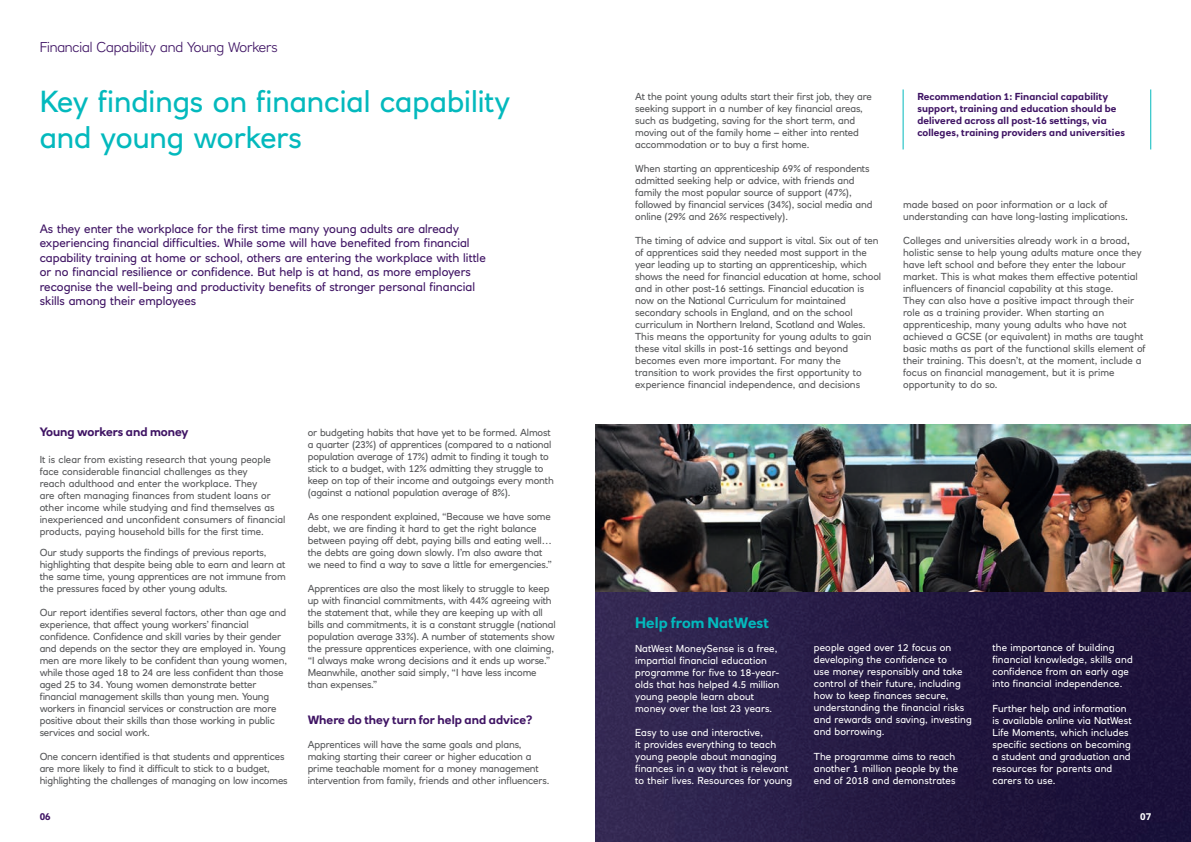
<style>
.page{position:relative;width:1191px;height:842px;background:#fff}
.page>*{position:absolute;margin:0;border:0;box-sizing:border-box;transform-origin:0 0}
.t1{font:30px/36px "RN House Sans";color:#03b9bd}
.t2{font:700 15px "RN House Sans";letter-spacing:-.005em;color:#03b9bd}
.t3{font:300 14px "RN House Sans";letter-spacing:-.01em;color:#3f1464}
.t4{font:12px/14.5px "RN House Sans";color:#3f1464}
.t5{font:700 12px "RN House Sans";letter-spacing:-.005em;color:#3f1464}
.t6{font:10px/12px "RN House Sans";letter-spacing:-.01em;color:#57585a}
.t7{font:10px/12px "RN House Sans";letter-spacing:.01em;color:#fff}
.t8{font:700 10px/12px "RN House Sans";letter-spacing:.01em;color:#3f1464}
.t9{font:700 10px "RN House Sans";color:#fff}
.s1{color:#231f20}
</style>
<div class="page">
<img style="left:595px;top:424px;width:596px;height:168px">
<img style="left:595px;top:592px;width:596px;height:250px">
<hr style="left:902px;top:89px;width:1px;height:60px;background:#03b9bd">
<hr style="left:1150px;top:89px;width:1px;height:60px;background:#03b9bd">
<h3 class="t3" style="left:40px;top:39px;width:239px">Financial Capability and Young Workers</h3>
<h1 class="t1" style="left:40px;top:84px;width:472px">Key findings on financial capability and young workers</h1>
<p class="t4" style="left:40px;top:221px;width:447px">As they enter the workplace for the first time many young adults are already experiencing financial difficulties. While some will have benefited from financial capability training at home or school, others are entering the workplace with little or no financial resilience or confidence. But help is at hand, as more employers recognise the well-being and productivity benefits of stronger personal financial skills among their employees</p>
<p class="t5" style="left:40px;top:425px;width:150px">Young workers and money</p>
<p class="t6" style="left:40px;top:453px;width:247px">It is clear from existing research that young people face considerable financial challenges as they<br>reach adulthood and enter the workplace. They<br>are often managing finances from student loans or other income while studying and find themselves as inexperienced and unconfident consumers of financial products, paying household bills for the first time.</p>
<p class="t6" style="left:40px;top:547px;width:247px">Our study supports the findings of previous reports, highlighting that despite being able to earn and learn at the same time, young apprentices are not immune from the pressures faced by other young adults.</p>
<p class="t6" style="left:40px;top:607px;width:249px">Our report identifies several factors, other than age and experience, that affect young workers’ financial confidence. Confidence and skill varies by their gender and depends on the sector they are employed in. Young men are more likely to be confident than young women, while those aged 18 to 24 are less confident than those aged 25 to 34. Young women demonstrate better financial management skills than young men. Young workers in financial services or construction are more positive about their skills than those working in public services and social work.</p>
<p class="t6" style="left:40px;top:751px;width:250px">One concern identified is that students and apprentices are more likely to find it difficult to stick to a budget, highlighting the challenges of managing on low incomes</p>
<p class="t8" style="left:40px;top:811px;width:13px">06</p>
<p class="t6" style="left:308px;top:427px;width:248px">or budgeting habits that have yet to be formed. Almost a quarter (23%) of apprentices (compared to a national population average of 17%) admit to finding it tough to stick to a budget, with 12% admitting they struggle to keep on top of their income and outgoings every month (against a national population average of 8%).</p>
<p class="t6" style="left:308px;top:511px;width:246px">As one respondent explained, “Because we have some debt, we are finding it hard to get the right balance between paying off debt, paying bills and eating well… the debts are going down slowly. I’m also aware that we need to find a way to save a little for emergencies.”</p>
<p class="t6" style="left:308px;top:583px;width:250px">Apprentices are also the most likely to struggle to keep up with financial commitments, with 44% agreeing with the statement that, while they are keeping up with all bills and commitments, it is a constant struggle (national population average 33%). A number of statements show the pressure apprentices experience, with one claiming, “I always make wrong decisions and it ends up worse.” Meanwhile, another said simply, “I have less income than expenses.”</p>
<p class="t5" style="left:308px;top:713px;width:226px">Where do they turn for help and advice?</p>
<p class="t6" style="left:308px;top:739px;width:243px">Apprentices will have the same goals and plans, making starting their career or higher education a prime teachable moment for a money management intervention from family, friends and other influencers.</p>
<p class="t6" style="left:635px;top:91px;width:238px">At the point young adults start their first job, they are seeking support in a number of key financial areas, such as budgeting, saving for the short term, and moving out of the family home – either into rented accommodation or to buy a first home.</p>
<p class="t6" style="left:635px;top:163px;width:239px">When starting an apprenticeship 69% of respondents admitted seeking help or advice, with friends and family the most popular source of support (47%), followed by financial services (34%), social media and online (29% and 26% respectively).</p>
<p class="t6" style="left:635px;top:235px;width:247px">The timing of advice and support is vital. Six out of ten of apprentices said they needed most support in the year leading up to starting an apprenticeship, which shows the need for financial education at home, school and in other post-16 settings. Financial education is now on the National Curriculum for maintained secondary schools in England, and on the school curriculum in Northern Ireland, Scotland and Wales.<br>This means the opportunity for young adults to gain these vital skills in post-16 settings and beyond becomes even more important. For many the transition to work provides the first opportunity to experience financial independence, and decisions</p>
<p class="t8" style="left:917px;top:91px;width:209px">Recommendation 1: Financial capability support, training and education should be delivered across all post-16 settings, via colleges, training providers and universities</p>
<p class="t6" style="left:903px;top:199px;width:226px">made based on poor information or a lack of understanding can have long-lasting implications<span class="s1">.</span></p>
<p class="t6" style="left:903px;top:235px;width:244px">Colleges and universities already work in a broad<span class="s1">, </span>holistic sense to help young adults mature once they have left school and before they enter the labour market. This is what makes them effective potential influencers of financial capability at this stage.<br>They can also have a positive impact through their role as a training provider. When starting an apprenticeship, many young adults who have not achieved a GCSE (or equivalent) in maths are taught basic maths as part of the functional skills element of their training. This doesn’t, at the moment, include a focus on financial management, but it is prime opportunity to do so.</p>
<h2 class="t2" style="left:635px;top:613px;width:135px">Help from NatWest</h2>
<p class="t7" style="left:635px;top:643px;width:146px">NatWest MoneySense is a free, impartial financial education programme for five to 18-year&shy;olds that has helped 4.5 million young people learn about money over the last 23 years.</p>
<p class="t7" style="left:635px;top:727px;width:158px">Easy to use and interactive,<br>it provides everything to teach young people about managing finances in a way that is relevant to their lives. Resources for young</p>
<p class="t7" style="left:814px;top:641px;width:159px">people aged over 12 focus on developing the confidence to<br>use money responsibly and take control of their future, including how to keep finances secure, understanding the financial risks and rewards and saving, investing and borrowing.</p>
<p class="t7" style="left:814px;top:751px;width:146px">The programme aims to reach another 1 million people by the end of 2018 and demonstrates</p>
<p class="t7" style="left:992px;top:641px;width:142px">the importance of building financial knowledge, skills and confidence from an early age into financial independence.</p>
<p class="t7" style="left:992px;top:703px;width:141px">Further help and information is available online via NatWest<br>Life Moments, which includes specific sections on becoming a student and graduation and resources for parents and carers to use.</p>
<p class="t9" style="left:1140px;top:811px;width:13px">07</p>
</div>
